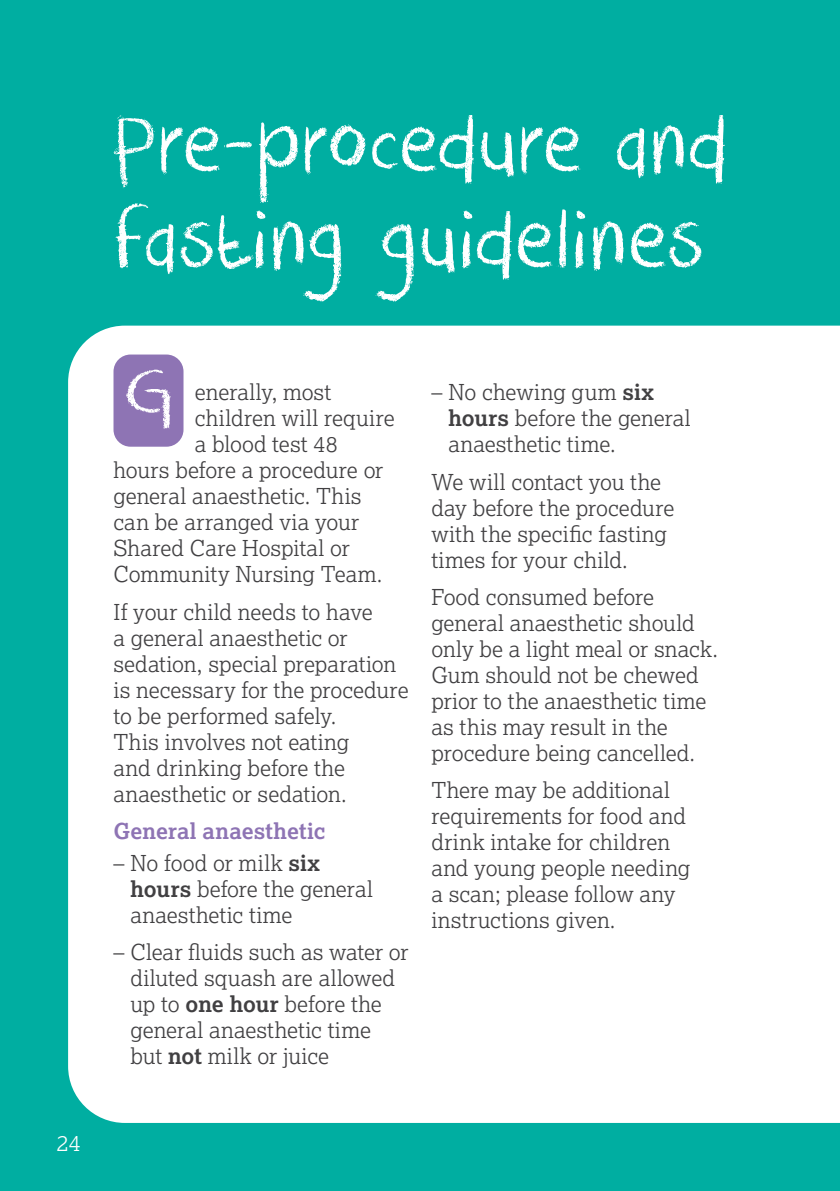
<style>
.page{position:relative;width:840px;height:1191px;background:#fff}
.page>*{position:absolute;margin:0;border:0;box-sizing:border-box;transform-origin:0 0}
.Headings__new_TOC{font:92px/96px "Crayon Crumble";letter-spacing:.01em;color:#fff}
.Lexia_body{font:300 22px/26px "Lexia";color:#414042}
.Sub_headings_light_p{font:700 22px "Lexia";letter-spacing:.005em;color:#8e74b4}
.t1{font:300 22px "Lexia";color:#fff}
.s1{font-weight:700}
</style>
<div class="page">
<div style="left:0;top:0;width:839px;height:1191px;background:#00aea1"></div>
<div style="left:68px;top:326px;width:771px;height:797px;background:#fff"></div>
<div style="left:113px;top:354px;width:70px;height:93px;background:#8e74b4;border-radius:17px"></div>
<svg style="left:126px;top:370px;width:45px;height:59px"></svg>
<p class="t1" style="left:57px;top:1129px;width:26px">24</p>
<p class="Headings__new_TOC" style="left:113px;top:100px;width:614px">Pre-procedure and fasting guidelines</p>
<p class="Lexia_body" style="left:195px;top:378px;width:138px">enerally, most</p>
<p class="Lexia_body" style="left:195px;top:404px;width:201px">children will require</p>
<p class="Lexia_body" style="left:195px;top:430px;width:144px">a blood test 48</p>
<p class="Lexia_body" style="left:113px;top:456px;width:271px">hours before a procedure or</p>
<p class="Lexia_body" style="left:113px;top:482px;width:249px">general anaesthetic. This</p>
<p class="Lexia_body" style="left:113px;top:508px;width:247px">can be arranged via your</p>
<p class="Lexia_body" style="left:113px;top:534px;width:238px">Shared Care Hospital or</p>
<p class="Lexia_body" style="left:113px;top:560px;width:270px">Community Nursing Team.</p>
<p class="Lexia_body" style="left:113px;top:598px;width:296px">If your child needs to have<br>a general anaesthetic or sedation, special preparation is necessary for the procedure to be performed safely.<br>This involves not eating<br>and drinking before the anaesthetic or sedation.</p>
<p class="Sub_headings_light_p" style="left:113px;top:817px;width:213px">General anaesthetic</p>
<p class="Lexia_body" style="left:130px;top:849px;width:244px;text-indent:-17px">– No food or milk <span class="s1">six hours</span> before the general anaesthetic time</p>
<p class="Lexia_body" style="left:130px;top:938px;width:279px;text-indent:-17px">– Clear fluids such as water or diluted squash are allowed up to <span class="s1">one hour</span> before the general anaesthetic time<br>but <span class="s1">not</span> milk or juice</p>
<p class="Lexia_body" style="left:448px;top:378px;width:244px;text-indent:-17px">– No chewing gum <span class="s1">six hours</span> before the general anaesthetic time.</p>
<p class="Lexia_body" style="left:431px;top:468px;width:244px">We will contact you the day before the procedure with the specific fasting times for your child.</p>
<p class="Lexia_body" style="left:431px;top:583px;width:288px">Food consumed before general anaesthetic should only be a light meal or snack.<br>Gum should not be chewed prior to the anaesthetic time as this may result in the procedure being cancelled.</p>
<p class="Lexia_body" style="left:431px;top:776px;width:260px">There may be additional requirements for food and drink intake for children and young people needing a scan; please follow any instructions given.</p>
</div>
